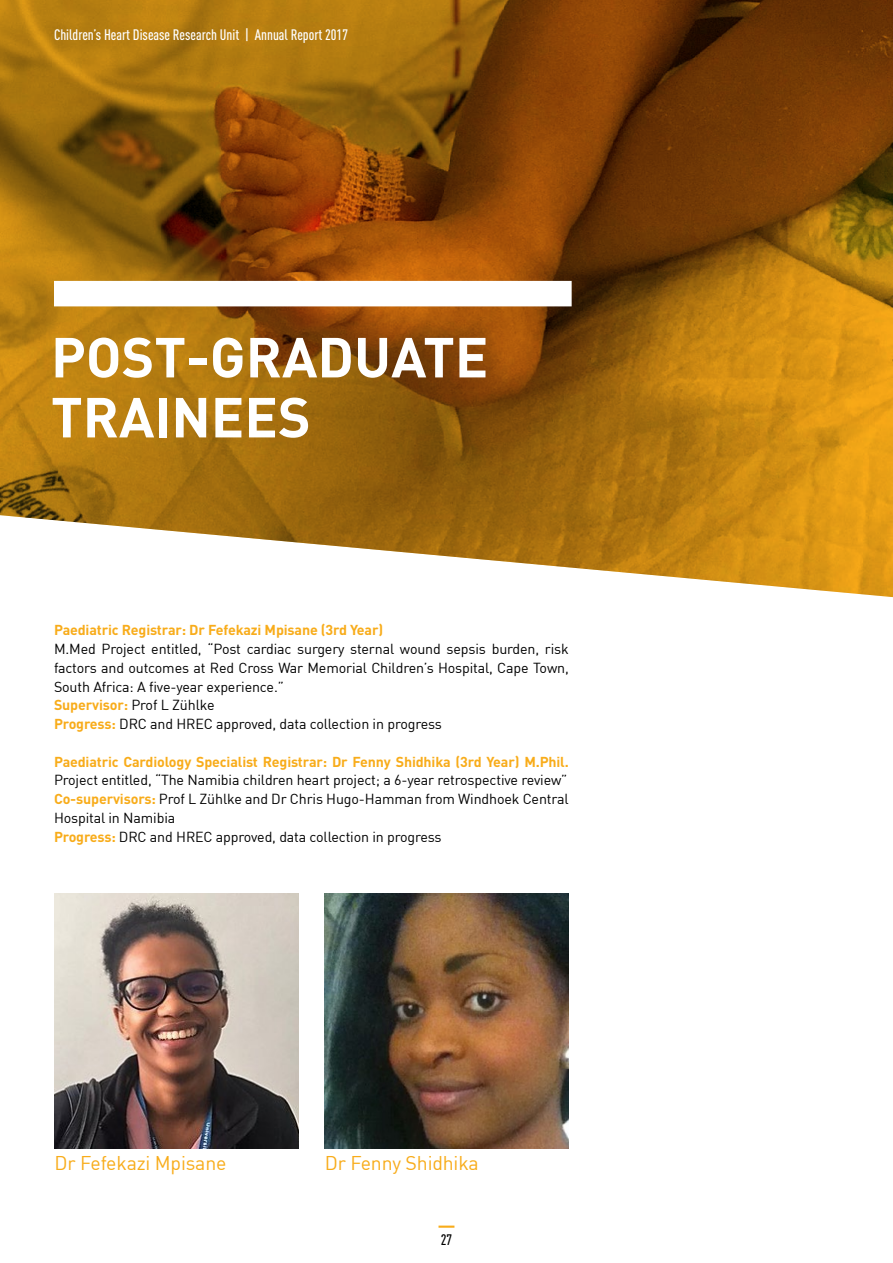
<style>
.page{position:relative;width:893px;height:1263px;background:#fff}
.page>*{position:absolute;margin:0;border:0;box-sizing:border-box;transform-origin:0 0}
.t1{font:700 55.5px/60px "DIN";color:#fff}
.t2{font:19.5px "DIN";letter-spacing:-.01em;color:#f8ac1a}
.t3{font:500 15px "DIN Cond";color:#fff}
.t4{font:500 15px "DIN Cond";color:#000}
.t5{font:14.25px/18.8px "DIN";letter-spacing:-.01em;color:#000}
.t6{font:700 14.25px "DIN";letter-spacing:-.01em;color:#f8ac1a}
.s1{font-weight:700;color:#f8ac1a}
</style>
<div class="page">
<hr style="left:438px;top:1225px;width:16px;height:3px;background:#f8ac1a">
<svg style="left:0;top:0;width:893px;height:597px;background:#a16b1d"></svg>
<div style="left:54px;top:281px;width:518px;height:25px;background:#fff"></div>
<img style="left:54px;top:893px;width:245px;height:255px">
<img style="left:324px;top:893px;width:245px;height:255px">
<p class="t3" style="left:54px;top:26px;width:296px">Children’s Heart Disease Research Unit | Annual Report 2017</p>
<h1 class="t1" style="left:51px;top:325px;width:439px">POST-GRADUATE<br>TRAINEES</h1>
<p class="t6" style="left:54px;top:621px;width:331px">Paediatric Registrar: Dr Fefekazi Mpisane (3rd Year)</p>
<p class="t5" style="left:54px;top:639px;width:516px">M.Med Project entitled, “Post cardiac surgery sternal wound sepsis burden, risk factors and outcomes at Red Cross War Memorial Children’s Hospital, Cape Town, South Africa: A five-year experience.”<br><span class="s1">Supervisor:</span> Prof L Zühlke<br><span class="s1">Progress:</span> DRC and HREC approved, data collection in progress</p>
<p class="t6" style="left:54px;top:752px;width:516px">Paediatric Cardiology Specialist Registrar: Dr Fenny Shidhika (3rd Year) M.Phil.</p>
<p class="t5" style="left:54px;top:770px;width:516px">Project entitled, “The Namibia children heart project; a 6-year retrospective review” <span class="s1">Co-supervisors:</span> Prof L Zühlke and Dr Chris Hugo-Hamman from Windhoek Central Hospital in Namibia<br><span class="s1">Progress:</span> DRC and HREC approved, data collection in progress</p>
<h2 class="t2" style="left:55px;top:1151px;width:173px">Dr Fefekazi Mpisane</h2>
<h2 class="t2" style="left:325px;top:1151px;width:156px">Dr Fenny Shidhika</h2>
<p class="t4" style="left:441px;top:1231px;width:13px">27</p>
</div>
